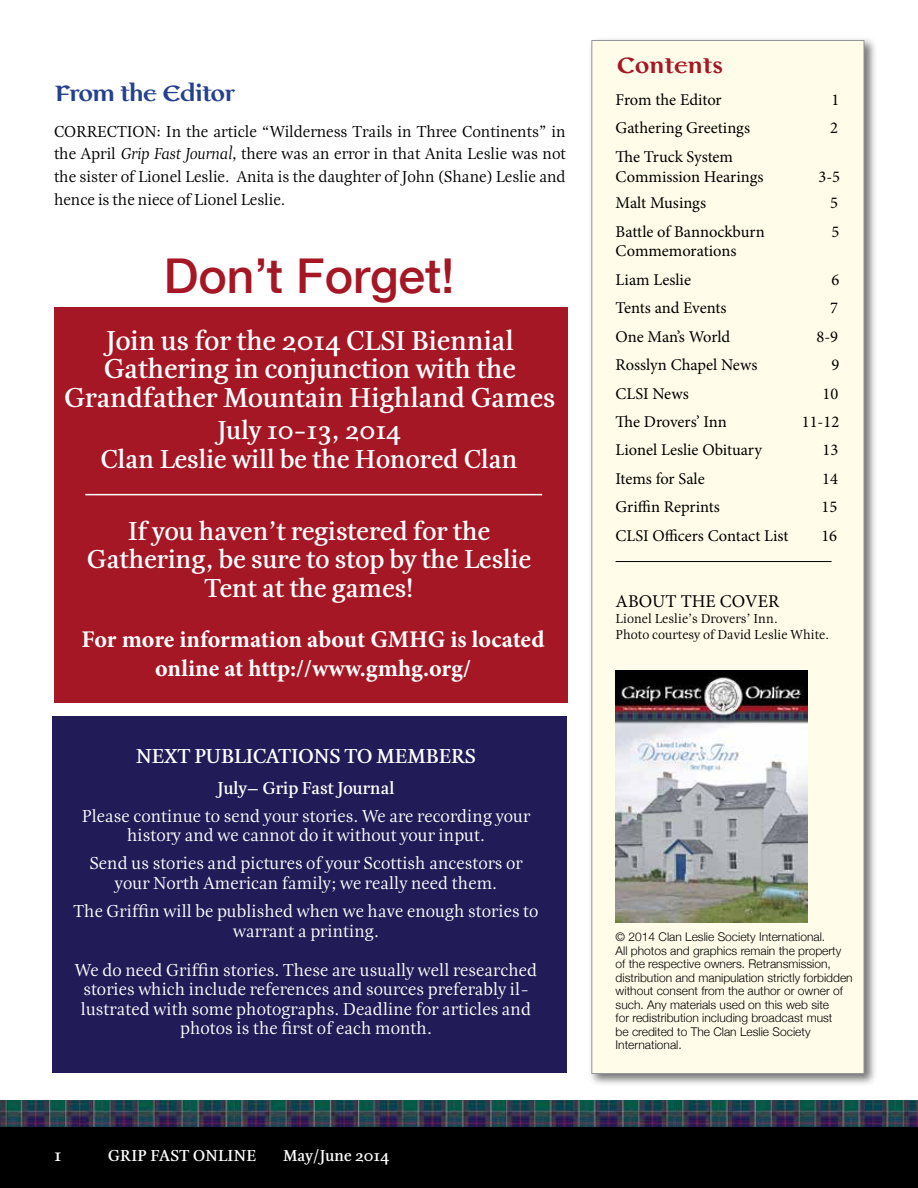
<style>
.page{position:relative;width:918px;height:1188px;background:#fff}
.page>*{position:absolute;margin:0;border:0;box-sizing:border-box;transform-origin:0 0}
.t1{font:500 48px "Helvetica Neue";color:#a51724}
.t2{font:700 28.5px/28.5px "Esta";color:#fff;text-align:center}
.t3{font:700 27px/28.5px "Esta";color:#fff;text-align:center}
.t4{font:700 27px "Colmcille MT Std";letter-spacing:-.04em;color:#25408f}
.t5{font:700 27px "Colmcille MT Std";letter-spacing:-.01em;color:#a51724}
.t6{font:700 24px/28.8px "Minion Pro";color:#fff;text-align:center}
.t7{font:700 21px "Esta";color:#fff}
.t8{font:18px/19.5px "Esta";color:#fff;text-align:center}
.t9{font:700 18px "Esta";color:#fff}
.t10{font:18px "Minion Pro";color:#000}
.t11{font:16.5px/19.8px "Minion Pro";color:#000}
.t12{font:16.5px/22.8px "Esta";letter-spacing:-.01em;color:#000;text-align:justify}
.t13{font:700 16.5px "Esta";letter-spacing:.02em;color:#fff}
.t14{font:700 16.5px "Esta";color:#fff}
.t15{font:13.5px/16.2px "Esta";color:#000}
.t16{font:300 12px/13.5px "Helvetica Neue";color:#000}
.s1{font-style:italic}
</style>
<div class="page">
<img style="left:0;top:1101px;width:918px;height:23px">
<div style="left:0;top:1124px;width:918px;height:64px;background:#000;opacity:.75"></div>
<div style="left:0;top:1128px;width:918px;height:60px;background:#000"></div>
<div style="left:54px;top:308px;width:513px;height:395px;background:#a51724"></div>
<div style="left:588px;top:36px;width:289px;height:1051px;background:#000;opacity:.55"></div>
<div style="left:591px;top:40px;width:273px;height:1034px;background:#fffde9;border:1px solid #939598"></div>
<hr style="left:616px;top:561px;width:216px;height:1px;background:#000">
<img style="left:616px;top:670px;width:192px;height:253px">
<div style="left:52px;top:717px;width:515px;height:356px;background:#211c58"></div>
<hr style="left:85px;top:494px;width:457px;height:1px;background:#fff">
<h3 class="t4" style="left:54px;top:80px;width:183px">From the Editor</h3>
<p class="t12" style="left:54px;top:120px;width:513px">CORRECTION: In the article “Wilderness Trails in Three Continents” in the April <span class="s1">Grip Fast Journal</span>, there was an error in that Anita Leslie was not the sister of Lionel Leslie. Anita is the daughter of John (Shane) Leslie and hence is the niece of Lionel Leslie.</p>
<h1 class="t1" style="left:164px;top:247px;width:292px">Don’t Forget!</h1>
<h2 class="t2" style="left:65px;top:326px;width:492px">Join us for the 2014 CLSI Biennial<br>Gathering in conjunction with the<br>Grandfather Mountain Highland Games</h2>
<h3 class="t3" style="left:101px;top:416px;width:418px">July 10-13, 2014<br>Clan Leslie will be the Honored Clan</h3>
<h3 class="t3" style="left:87px;top:516px;width:445px">If you haven’t registered for the<br>Gathering, be sure to stop by the Leslie<br>Tent at the games!</h3>
<h3 class="t6" style="left:82px;top:625px;width:464px">For more information about GMHG is located online at http://www.gmhg.org/</h3>
<p class="t7" style="left:136px;top:744px;width:341px">NEXT PUBLICATIONS TO MEMBERS</p>
<p class="t9" style="left:218px;top:777px;width:179px">July– Grip Fast Journal</p>
<p class="t8" style="left:82px;top:806px;width:450px">Please continue to send your stories. We are recording your history and we cannot do it without your input.</p>
<p class="t8" style="left:89px;top:854px;width:435px">Send us stories and pictures of your Scottish ancestors or your North American family; we really need them.</p>
<p class="t8" style="left:74px;top:902px;width:467px">The Griffin will be published when we have enough stories to warrant a printing.</p>
<p class="t8" style="left:75px;top:960px;width:464px">We do need Griffin stories. These are usually well researched stories which include references and sources preferably il&shy;lustrated with some photographs. Deadline for articles and photos is the first of each month.</p>
<p class="t9" style="left:54px;top:1144px;width:9px">1</p>
<p class="t13" style="left:108px;top:1146px;width:150px">GRIP FAST ONLINE</p>
<p class="t14" style="left:283px;top:1146px;width:107px">May/June 2014</p>
<h3 class="t5" style="left:616px;top:52px;width:109px">Contents</h3>
<p class="t11" style="left:616px;top:90px;width:108px">From the Editor</p>
<p class="t11" style="left:832px;top:90px;width:9px">1</p>
<p class="t11" style="left:616px;top:118px;width:136px">Gathering Greetings</p>
<p class="t11" style="left:830px;top:118px;width:9px">2</p>
<p class="t11" style="left:616px;top:147px;width:150px">The Truck System<br>Commission Hearings</p>
<p class="t11" style="left:819px;top:166px;width:23px">3-5</p>
<p class="t11" style="left:616px;top:193px;width:92px">Malt Musings</p>
<p class="t11" style="left:830px;top:193px;width:9px">5</p>
<p class="t11" style="left:616px;top:221px;width:151px">Battle of Bannockburn</p>
<p class="t11" style="left:832px;top:221px;width:9px">5</p>
<p class="t11" style="left:616px;top:237px;width:122px;line-height:28.5px">Commemorations<br>Liam Leslie</p>
<p class="t11" style="left:832px;top:270px;width:9px">6</p>
<p class="t11" style="left:616px;top:298px;width:112px">Tents and Events</p>
<p class="t11" style="left:830px;top:298px;width:9px">7</p>
<p class="t11" style="left:616px;top:327px;width:116px">One Man’s World</p>
<p class="t11" style="left:816px;top:327px;width:23px">8-9</p>
<p class="t11" style="left:616px;top:355px;width:143px">Rosslyn Chapel News</p>
<p class="t11" style="left:832px;top:355px;width:9px">9</p>
<p class="t11" style="left:616px;top:384px;width:75px">CLSI News</p>
<p class="t11" style="left:823px;top:384px;width:17px">10</p>
<p class="t11" style="left:616px;top:412px;width:113px">The Drovers’ Inn</p>
<p class="t11" style="left:802px;top:412px;width:39px">11-12</p>
<p class="t11" style="left:616px;top:440px;width:148px">Lionel Leslie Obituary</p>
<p class="t11" style="left:823px;top:440px;width:17px">13</p>
<p class="t11" style="left:616px;top:469px;width:91px">Items for Sale</p>
<p class="t11" style="left:822px;top:469px;width:17px">14</p>
<p class="t11" style="left:616px;top:497px;width:106px">Griffin Reprints</p>
<p class="t11" style="left:822px;top:497px;width:17px">15</p>
<p class="t11" style="left:616px;top:526px;width:174px">CLSI Officers Contact List</p>
<p class="t11" style="left:821px;top:526px;width:17px">16</p>
<p class="t10" style="left:616px;top:589px;width:165px">ABOUT THE COVER</p>
<p class="t15" style="left:616px;top:610px;width:215px">Lionel Leslie’s Drovers’ Inn.<br>Photo courtesy of David Leslie White.</p>
<p class="t16" style="left:616px;top:930px;width:239px">© 2014 Clan Leslie Society International.<br>All photos and graphics remain the property of the respective owners. Retransmission, distribution and manipulation strictly forbidden without consent from the author or owner of such. Any materials used on this web site<br>for redistribution including broadcast must<br>be credited to The Clan Leslie Society International.</p>
</div>
